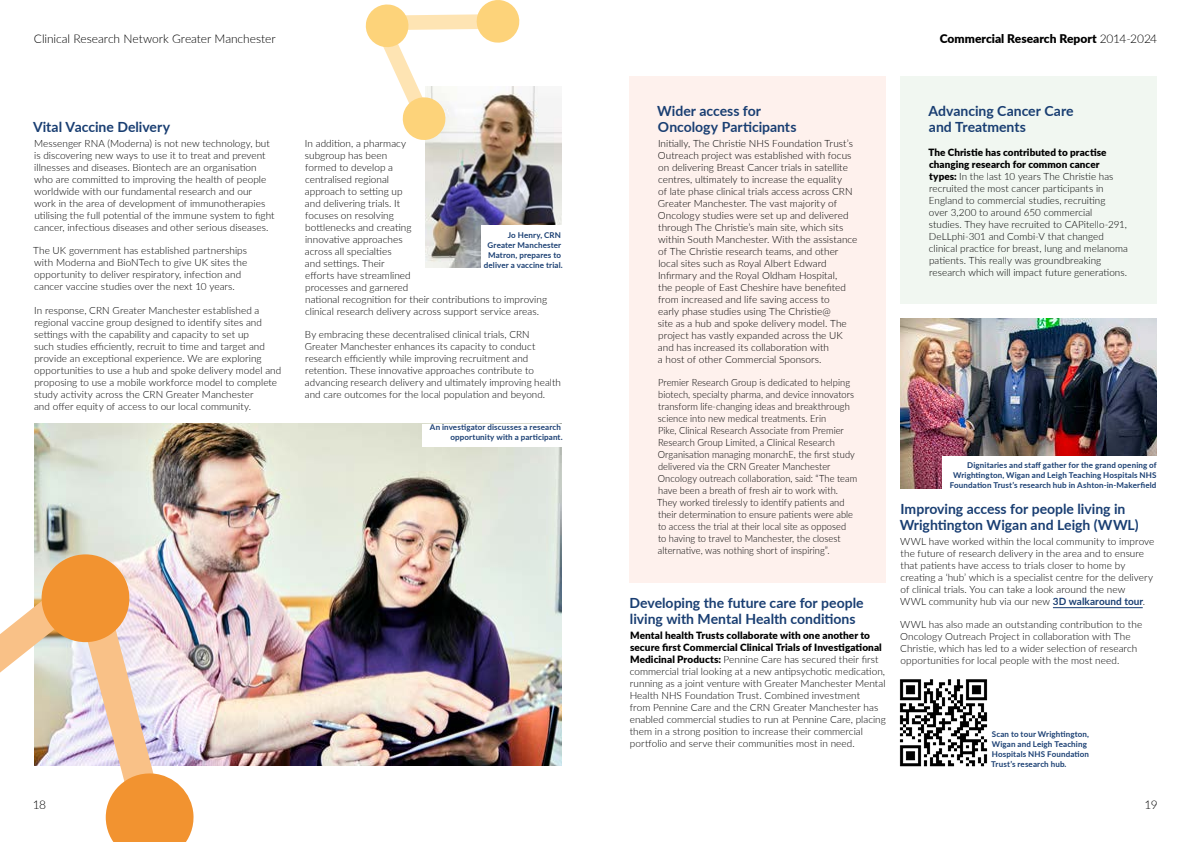
<style>
.page{position:relative;width:1191px;height:842px;background:#fff}
.page>*{position:absolute;margin:0;border:0;box-sizing:border-box;transform-origin:0 0}
.Body_Title{font:700 14px/16px "Lato";color:#193e72}
.Body_Copy{font:700 14px/16px "Lato";color:#193e72}
.t1{font:300 12px "Lato";letter-spacing:-.005em;color:#000}
.t2{font:900 12px "Lato";color:#000}
.Body_Copy-2{font:300 10px/12px "Lato";letter-spacing:.005em;color:#000}
.Body_Copy-3{font:300 10px/12px "Lato";letter-spacing:.005em;color:#000;scale:.93 1}
.Picture_Caption{font:700 8px/10px "Lato";letter-spacing:.015em;color:#193e72;text-align:right}
.s1{font-weight:300}
.s2{font-weight:900}
.s3{font-weight:700;color:#193e72}
</style>
<div class="page">
<div style="left:629px;top:77px;width:257px;height:506px;background:#fef1ed"></div>
<img style="left:426px;top:87px;width:135px;height:181px">
<img style="left:34px;top:424px;width:527px;height:341px">
<hr style="left:1053px;top:607px;width:89px;height:1px;background:#193e72">
<img style="left:900px;top:318px;width:257px;height:170px">
<img style="left:899px;top:679px;width:89px;height:88px">
<div style="left:900px;top:77px;width:257px;height:227px;background:#f1f7f1"></div>
<svg style="left:0;top:589px;width:195px;height:253px"></svg>
<div style="left:42px;top:554px;width:87px;height:88px;background:#f29330;border-radius:50%"></div>
<svg style="left:365px;top:0;width:156px;height:142px"></svg>
<div style="left:481px;top:226px;width:80px;height:42px;background:#fff"></div>
<div style="left:422px;top:424px;width:139px;height:22px;background:#fff"></div>
<div style="left:943px;top:456px;width:214px;height:32px;background:#fff"></div>
<p class="t1" style="left:34px;top:30px;width:243px">Clinical Research Network Greater Manchester</p>
<p class="t2" style="left:939px;top:30px;width:219px">Commercial Research Report <span class="s1">2014-2024</span></p>
<h4 class="Body_Title" style="left:33px;top:118px;width:139px">Vital Vaccine Delivery</h4>
<p class="Body_Copy-2" style="left:34px;top:137px;width:242px">Messenger RNA (Moderna) is not new technology, but is discovering new ways to use it to treat and prevent illnesses and diseases. Biontech are an organisation who are committed to improving the health of people worldwide with our fundamental research and our work in the area of development of immunotherapies utilising the full potential of the immune system to fight cancer, infectious diseases and other serious diseases.</p>
<p class="Body_Copy-2" style="left:33px;top:244px;width:215px">The UK government has established partnerships with Moderna and BioNTech to give UK sites the opportunity to deliver respiratory, infection and cancer vaccine studies over the next 10 years.</p>
<p class="Body_Copy-2" style="left:34px;top:304px;width:249px">In response, CRN Greater Manchester established a regional vaccine group designed to identify sites and settings with the capability and capacity to set up<br>such studies efficiently, recruit to time and target and provide an exceptional experience. We are exploring opportunities to use a hub and spoke delivery model and proposing to use a mobile workforce model to complete study activity across the CRN Greater Manchester<br>and offer equity of access to our local community.</p>
<p class="Body_Copy-2" style="left:305px;top:137px;width:244px">In addition, a pharmacy<br>subgroup has been<br>formed to develop a<br>centralised regional<br>approach to setting up<br>and delivering trials. It<br>focuses on resolving<br>bottlenecks and creating<br>innovative approaches<br>across all specialties<br>and settings. Their<br>efforts have streamlined<br>processes and garnered<br>national recognition for their contributions to improving clinical research delivery across support service areas.</p>
<p class="Body_Copy-2" style="left:305px;top:328px;width:258px">By embracing these decentralised clinical trials, CRN Greater Manchester enhances its capacity to conduct research efficiently while improving recruitment and retention. These innovative approaches contribute to advancing research delivery and ultimately improving health and care outcomes for the local population and beyond.</p>
<p class="Picture_Caption" style="left:484px;top:229px;width:80px">Jo Henry, CRN<br>Greater Manchester<br>Matron, prepares to deliver a vaccine trial.</p>
<p class="Picture_Caption" style="left:430px;top:422px;width:134px">An investigator discusses a research opportunity with a participant.</p>
<p class="t1" style="left:33px;top:796px;width:15px">18</p>
<h4 class="Body_Title" style="left:657px;top:102px;width:141px">Wider access for<br>Oncology Participants</h4>
<p class="Body_Copy-2" style="left:658px;top:137px;width:201px">Initially, The Christie NHS Foundation Trust’s Outreach project was established with focus on delivering Breast Cancer trials in satellite centres, ultimately to increase the equality<br>of late phase clinical trials access across CRN Greater Manchester. The vast majority of Oncology studies were set up and delivered through The Christie’s main site, which sits within South Manchester. With the assistance of The Christie research teams, and other local sites such as Royal Albert Edward Infirmary and the Royal Oldham Hospital,<br>the people of East Cheshire have benefited from increased and life saving access to<br>early phase studies using The Christie@<br>site as a hub and spoke delivery model. The project has vastly expanded across the UK and has increased its collaboration with<br>a host of other Commercial Sponsors.</p>
<p class="Body_Copy-3" style="left:657px;top:376px;width:217px">Premier Research Group is dedicated to helping biotech, specialty pharma, and device innovators transform life-changing ideas and breakthrough science into new medical treatments. Erin<br>Pike, Clinical Research Associate from Premier Research Group Limited, a Clinical Research Organisation managing monarchE, the first study delivered via the CRN Greater Manchester Oncology outreach collaboration, said: “The team have been a breath of fresh air to work with.<br>They worked tirelessly to identify patients and their determination to ensure patients were able to access the trial at their local site as opposed<br>to having to travel to Manchester, the closest alternative, was nothing short of inspiring”.</p>
<h4 class="Body_Title" style="left:629px;top:594px;width:235px">Developing the future care for people living with Mental Health conditions</h4>
<p class="Body_Copy-2" style="left:629px;top:629px;width:258px"><span class="s2">Mental health Trusts collaborate with one another to secure first Commercial Clinical Trials of Investigational Medicinal Products:</span> Pennine Care has secured their first commercial trial looking at a new antipsychotic medication, running as a joint venture with Greater Manchester Mental Health NHS Foundation Trust. Combined investment<br>from Pennine Care and the CRN Greater Manchester has enabled commercial studies to run at Pennine Care, placing them in a strong position to increase their commercial portfolio and serve their communities most in need.</p>
<p class="Body_Copy" style="left:928px;top:102px;width:147px">Advancing Cancer Care and Treatments</p>
<p class="Body_Copy-2" style="left:928px;top:146px;width:201px"><span class="s2">The Christie has contributed to practise changing research for common cancer types:</span> In the last 10 years The Christie has recruited the most cancer participants in England to commercial studies, recruiting<br>over 3,200 to around 650 commercial<br>studies. They have recruited to CAPitello-291, DeLLphi-301 and Combi-V that changed clinical practice for breast, lung and melanoma patients. This really was groundbreaking research which will impact future generations.</p>
<p class="Picture_Caption" style="left:949px;top:460px;width:208px">Dignitaries and staff gather for the grand opening of<br>Wrightington, Wigan and Leigh Teaching Hospitals NHS<br>Foundation Trust’s research hub in Ashton-in-Makerfield</p>
<h4 class="Body_Title" style="left:899px;top:500px;width:240px">Improving access for people living in<br>Wrightington Wigan and Leigh (WWL)</h4>
<p class="Body_Copy-2" style="left:900px;top:535px;width:255px">WWL have worked within the local community to improve the future of research delivery in the area and to ensure that patients have access to trials closer to home by creating a ‘hub’ which is a specialist centre for the delivery of clinical trials. You can take a look around the new<br>WWL community hub via our new <span class="s3">3D walkaround tour</span>.</p>
<p class="Body_Copy-2" style="left:900px;top:618px;width:243px">WWL has also made an outstanding contribution to the Oncology Outreach Project in collaboration with The Christie, which has led to a wider selection of research opportunities for local people with the most need.</p>
<p class="Picture_Caption" style="left:991px;top:729px;width:99px;text-align:left">Scan to tour Wrightington,<br>Wigan and Leigh Teaching<br>Hospitals NHS Foundation<br>Trust’s research hub.</p>
<p class="t1" style="left:1144px;top:796px;width:15px">19</p>
</div>
